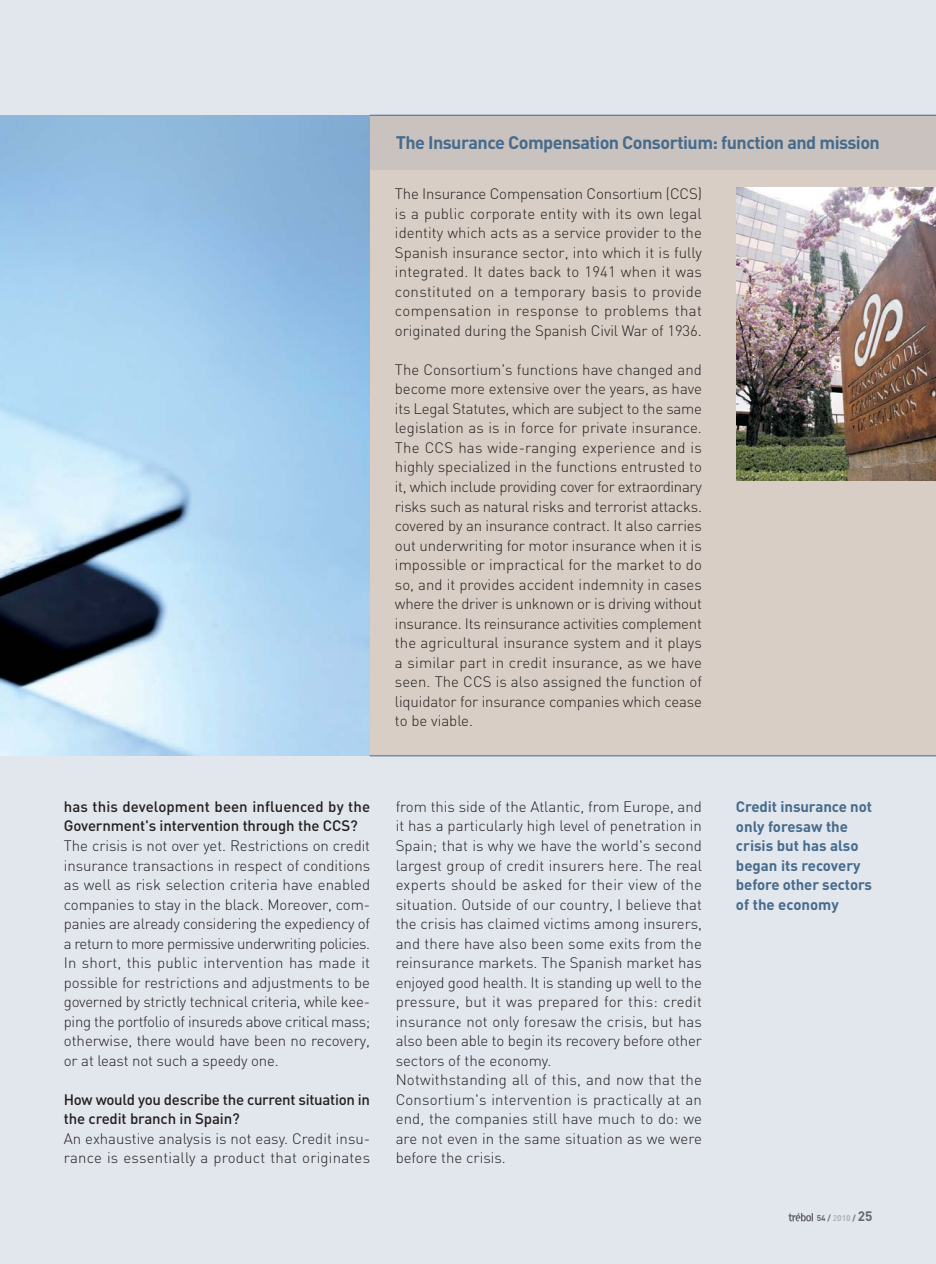
<style>
.page{position:relative;width:936px;height:1264px;background:#e2e6ed}
.page>*{position:absolute;margin:0;border:0;box-sizing:border-box;transform-origin:0 0}
.t1{font:700 18px "DIN";letter-spacing:-.03em;color:#466b8c}
.t2{font:300 15px/19.5px "DIN";color:#231f20;text-align:justify}
.t3{font:500 15px/19.5px "DIN";letter-spacing:-.01em;color:#231f20}
.t4{font:700 15px/19.5px "DIN";letter-spacing:-.005em;color:#466b8c}
.t5{font:700 8.25px "DIN";color:#67686b}
.s1{font-weight:500;color:#aeb0b3}
.s2{color:#aeb0b3}
.s3{font-size:13.5px}
</style>
<div class="page">
<img style="left:788px;top:1213px;width:24px;height:8px">
<img style="left:0;top:115px;width:370px;height:641px">
<div style="left:370px;top:115px;width:566px;height:641px;background:#cac2be"></div>
<div style="left:370px;top:170px;width:566px;height:586px;background:#d8cec5"></div>
<hr style="left:370px;top:115px;width:566px;height:1px;background:#466b8c">
<hr style="left:370px;top:755px;width:566px;height:1px;background:#466b8c">
<img style="left:736px;top:187px;width:200px;height:293px">
<p class="t1" style="left:396px;top:136px;width:486px">The Insurance Compensation Consortium: function and mission</p>
<p class="t2" style="left:395px;top:186px;width:308px">The Insurance Compensation Consortium (CCS) is a public corporate entity with its own legal identity which acts as a service provider to the Spanish insurance sector, into which it is fully integrated. It dates back to 1941 when it was constituted on a temporary basis to provide compensation in response to problems that originated during the Spanish Civil War of 1936.</p>
<p class="t2" style="left:395px;top:361px;width:308px">The Consortium's functions have changed and become more extensive over the years, as have its Legal Statutes, which are subject to the same legislation as is in force for private insurance.<br>The CCS has wide-ranging experience and is highly specialized in the functions entrusted to it, which include providing cover for extraordinary risks such as natural risks and terrorist attacks. covered by an insurance contract. It also carries out underwriting for motor insurance when it is impossible or impractical for the market to do so, and it provides accident indemnity in cases where the driver is unknown or is driving without insurance. Its reinsurance activities complement the agricultural insurance system and it plays a similar part in credit insurance, as we have seen. The CCS is also assigned the function of liquidator for insurance companies which cease to be viable.</p>
<p class="t3" style="left:64px;top:798px;width:308px">has this development been influenced by the<br>Government's intervention through the CCS?</p>
<p class="t2" style="left:64px;top:837px;width:308px">The crisis is not over yet. Restrictions on credit insurance transactions in respect of conditions as well as risk selection criteria have enabled companies to stay in the black. Moreover, com&shy;panies are already considering the expediency of a return to more permissive underwriting policies.<br>In short, this public intervention has made it possible for restrictions and adjustments to be governed by strictly technical criteria, while kee&shy;ping the portfolio of insureds above critical mass; otherwise, there would have been no recovery, or at least not such a speedy one.</p>
<p class="t3" style="left:64px;top:1091px;width:308px">How would you describe the current situation in the credit branch in Spain?</p>
<p class="t2" style="left:64px;top:1130px;width:308px">An exhaustive analysis is not easy. Credit insu&shy;rance is essentially a product that originates</p>
<p class="t2" style="left:396px;top:798px;width:308px;text-align:left">from this side of the Atlantic, from Europe, and it has a particularly high level of penetration in Spain; that is why we have the world's second largest group of credit insurers here. The real experts should be asked for their view of the situation. Outside of our country, I believe that the crisis has claimed victims among insurers, and there have also been some exits from the reinsurance markets. The Spanish market has enjoyed good health. It is standing up well to the pressure, but it was prepared for this: credit insurance not only foresaw the crisis, but has also been able to begin its recovery before other sectors of the economy.<br>Notwithstanding all of this, and now that the Consortium's intervention is practically at an end, the companies still have much to do: we are not even in the same situation as we were before the crisis.</p>
<p class="t4" style="left:736px;top:798px;width:138px">Credit insurance not only foresaw the crisis but has also began its recovery before other sectors of the economy</p>
<p class="t5" style="left:816px;top:1215px;width:57px">54 / <span class="s1">2</span><span class="s2">010</span> / <span class="s3">25</span></p>
</div>
